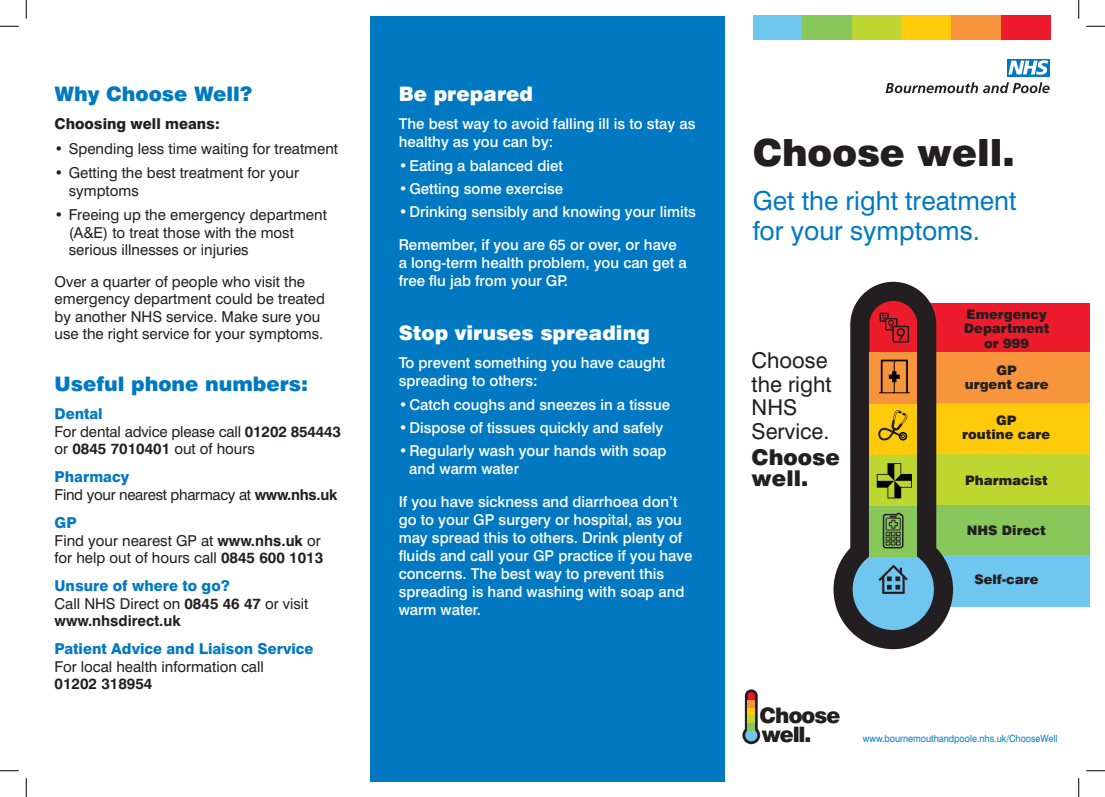
<style>
.page{position:relative;width:1105px;height:797px;background:#fff}
.page>*{position:absolute;margin:0;border:0;box-sizing:border-box;transform-origin:0 0}
.t1{font:900 37.5px "Swiss 721 BT";color:#231f20}
.t2{font:26.25px "Swiss 721 BT";color:#0079c2}
.t3{font:21.75px "Swiss 721 BT";color:#231f20}
.t4{font:900 21.75px "Swiss 721 BT";color:#231f20}
.t5{font:900 21.38px "Swiss 721 BT";letter-spacing:-.04em;color:#231f20}
.t6{font:900 20px "Swiss 721 BT";color:#0079c2}
.t7{font:900 20px "Swiss 721 BT";color:#fff}
.t8{font:500 15px/18px "Swiss 721 BT";color:#fff}
.t9{font:15px/17.5px "Swiss 721 BT";color:#231f20}
.t10{font:800 15px "Swiss 721 BT";color:#0079c2}
.t11{font:700 15px/17.5px "Swiss 721 BT";color:#231f20}
.t12{font:15px "Swiss 721 BT";letter-spacing:-.02em;color:#231f20}
.t13{font:800 15px "Swiss 721 BT";color:#231f20}
.t14{font:900 13.12px/14.4px "Swiss 721 BT";color:#231f20;text-align:center}
.t15{font:10px "Swiss 721 BT";color:#0079c2;scale:.9 1}
.s1{font-weight:700}
.s2{font-weight:400}
</style>
<div class="page">
<div style="left:929px;top:352px;width:160px;height:51px;background:#f7943c"></div>
<div style="left:929px;top:403px;width:160px;height:51px;background:#feca0a"></div>
<div style="left:929px;top:454px;width:160px;height:51px;background:#bed630"></div>
<div style="left:929px;top:505px;width:160px;height:51px;background:#88c75a"></div>
<div style="left:929px;top:555px;width:160px;height:51px;background:#6fc6ef"></div>
<div style="left:929px;top:304px;width:160px;height:48px;background:#ee1b2d"></div>
<svg style="left:833px;top:282px;width:120px;height:367px;fill:#231f20"></svg>
<div style="left:869px;top:505px;width:48px;height:51px;background:#88c75a"></div>
<div style="left:869px;top:454px;width:48px;height:51px;background:#bed630"></div>
<div style="left:869px;top:403px;width:48px;height:51px;background:#feca0a"></div>
<div style="left:869px;top:352px;width:48px;height:51px;background:#f7943c"></div>
<svg style="left:742px;top:689px;width:18px;height:55px"></svg>
<div style="left:1007px;top:59px;width:43px;height:17px;background:#0079c2"></div>
<svg style="left:1008px;top:60px;width:40px;height:15px"></svg>
<svg style="left:886px;top:82px;width:163px;height:11px"></svg>
<svg style="left:869px;top:301px;width:48px;height:51px;background:#c31b2a"></svg>
<svg style="left:889px;top:371px;width:11px;height:11px"></svg>
<div style="left:881px;top:359px;width:27px;height:35px;border:2px solid #040503"></div>
<hr style="left:879px;top:392px;width:31px;height:1px;background:#040503">
<hr style="left:894px;top:360px;width:1px;height:33px;background:#040503">
<svg style="left:878px;top:410px;width:30px;height:31px"></svg>
<svg style="left:877px;top:463px;width:35px;height:35px"></svg>
<svg style="left:882px;top:512px;width:22px;height:37px"></svg>
<svg style="left:853px;top:556px;width:81px;height:74px;background:#5ea0bf"></svg>
<div style="left:370px;top:16px;width:354px;height:765px;background:#0079c2"></div>
<div style="left:753px;top:16px;width:49px;height:24px;background:#6fc6ef"></div>
<div style="left:802px;top:16px;width:50px;height:24px;background:#88c75a"></div>
<div style="left:852px;top:16px;width:49px;height:24px;background:#bed630"></div>
<div style="left:901px;top:16px;width:50px;height:24px;background:#feca0a"></div>
<div style="left:951px;top:16px;width:50px;height:24px;background:#f7943c"></div>
<div style="left:1001px;top:16px;width:49px;height:24px;background:#ee1b2d"></div>
<svg style="left:0;top:25px;width:19px;height:2px"></svg>
<svg style="left:1086px;top:25px;width:19px;height:2px"></svg>
<svg style="left:0;top:770px;width:19px;height:1px"></svg>
<svg style="left:1086px;top:770px;width:19px;height:1px"></svg>
<svg style="left:25px;top:0;width:2px;height:19px"></svg>
<svg style="left:25px;top:778px;width:2px;height:19px"></svg>
<svg style="left:1078px;top:0;width:1px;height:19px"></svg>
<svg style="left:1078px;top:778px;width:1px;height:19px"></svg>
<p class="t6" style="left:55px;top:81px;width:199px">Why Choose Well?</p>
<p class="t13" style="left:55px;top:114px;width:167px">Choosing well means:</p>
<p class="t9" style="left:55px;top:139px;width:285px">• Spending less time waiting for treatment</p>
<p class="t9" style="left:69px;top:164px;width:232px;text-indent:-14px">• Getting the best treatment for your symptoms</p>
<p class="t9" style="left:69px;top:206px;width:260px;text-indent:-14px">• Freeing up the emergency department (A&amp;E) to treat those with the most serious illnesses or injuries</p>
<p class="t9" style="left:55px;top:273px;width:272px">Over a quarter of people who visit the emergency department could be treated by another NHS service. Make sure you use the right service for your symptoms.</p>
<p class="t6" style="left:55px;top:372px;width:255px">Useful phone numbers:</p>
<p class="t10" style="left:55px;top:405px;width:50px">Dental</p>
<p class="t9" style="left:55px;top:422px;width:288px">For dental advice please call <span class="s1">01202 854443 </span>or <span class="s1">0845 7010401</span> out of hours</p>
<p class="t10" style="left:55px;top:468px;width:76px">Pharmacy</p>
<p class="t12" style="left:55px;top:485px;width:284px">Find your nearest pharmacy at <span class="s1">www.nhs.uk</span></p>
<p class="t10" style="left:55px;top:513px;width:24px">GP</p>
<p class="t9" style="left:55px;top:531px;width:270px">Find your nearest GP at <span class="s1">www.nhs.uk</span> or for help out of hours call <span class="s1">0845 600 1013</span></p>
<p class="t10" style="left:55px;top:576px;width:177px">Unsure of where to go?</p>
<p class="t11" style="left:55px;top:594px;width:255px"><span class="s2">Call NHS Direct on</span> 0845 46 47 <span class="s2">or visit </span>www.nhsdirect.uk</p>
<p class="t10" style="left:55px;top:640px;width:260px">Patient Advice and Liaison Service</p>
<p class="t9" style="left:55px;top:657px;width:211px">For local health information call</p>
<p class="t11" style="left:55px;top:675px;width:99px">01202 318954</p>
<p class="t7" style="left:399px;top:81px;width:136px">Be prepared</p>
<p class="t8" style="left:399px;top:115px;width:298px">The best way to avoid falling ill is to stay as</p>
<p class="t8" style="left:399px;top:133px;width:156px">healthy as you can by:</p>
<p class="t8" style="left:399px;top:156px;width:166px">• Eating a balanced diet</p>
<p class="t8" style="left:399px;top:180px;width:166px">• Getting some exercise</p>
<p class="t8" style="left:399px;top:203px;width:299px">• Drinking sensibly and knowing your limits</p>
<p class="t8" style="left:399px;top:235px;width:290px">Remember, if you are 65 or over, or have a long-term health problem, you can get a free flu jab from your GP.</p>
<p class="t7" style="left:399px;top:320px;width:253px">Stop viruses spreading</p>
<p class="t8" style="left:399px;top:354px;width:268px">To prevent something you have caught</p>
<p class="t8" style="left:399px;top:372px;width:140px">spreading to others:</p>
<p class="t8" style="left:399px;top:395px;width:273px">• Catch coughs and sneezes in a tissue</p>
<p class="t8" style="left:399px;top:418px;width:266px">• Dispose of tissues quickly and safely</p>
<p class="t8" style="left:409px;top:442px;width:259px;text-indent:-11px">• Regularly wash your hands with soap and warm water</p>
<p class="t8" style="left:399px;top:492px;width:295px">If you have sickness and diarrhoea don’t go to your GP surgery or hospital, as you may spread this to others. Drink plenty of fluids and call your GP practice if you have concerns. The best way to prevent this spreading is hand washing with soap and warm water.</p>
<p class="t1" style="left:753px;top:129px;width:264px">Choose well.</p>
<p class="t2" style="left:753px;top:185px;width:265px">Get the right treatment</p>
<p class="t2" style="left:753px;top:215px;width:229px">for your symptoms.</p>
<p class="t3" style="left:752px;top:347px;width:77px">Choose</p>
<p class="t3" style="left:752px;top:370px;width:81px">the right</p>
<p class="t3" style="left:752px;top:394px;width:47px">NHS</p>
<p class="t3" style="left:752px;top:418px;width:79px">Service.</p>
<p class="t4" style="left:752px;top:444px;width:90px">Choose</p>
<p class="t4" style="left:752px;top:465px;width:58px">well.</p>
<p class="t14" style="left:964px;top:307px;width:87px">Emergency<br>Department or 999</p>
<p class="t14" style="left:965px;top:363px;width:85px">GP<br>urgent care</p>
<p class="t14" style="left:962px;top:413px;width:90px">GP<br>routine care</p>
<p class="t14" style="left:965px;top:473px;width:84px">Pharmacist</p>
<p class="t14" style="left:967px;top:523px;width:80px">NHS Direct</p>
<p class="t14" style="left:974px;top:572px;width:66px">Self-care</p>
<p class="t5" style="left:760px;top:702px;width:82px">Choose</p>
<p class="t5" style="left:762px;top:721px;width:51px">well.</p>
<p class="t15" style="left:863px;top:732px;width:218px">www.bournemouthandpoole.nhs.uk/ChooseWell</p>
</div>
